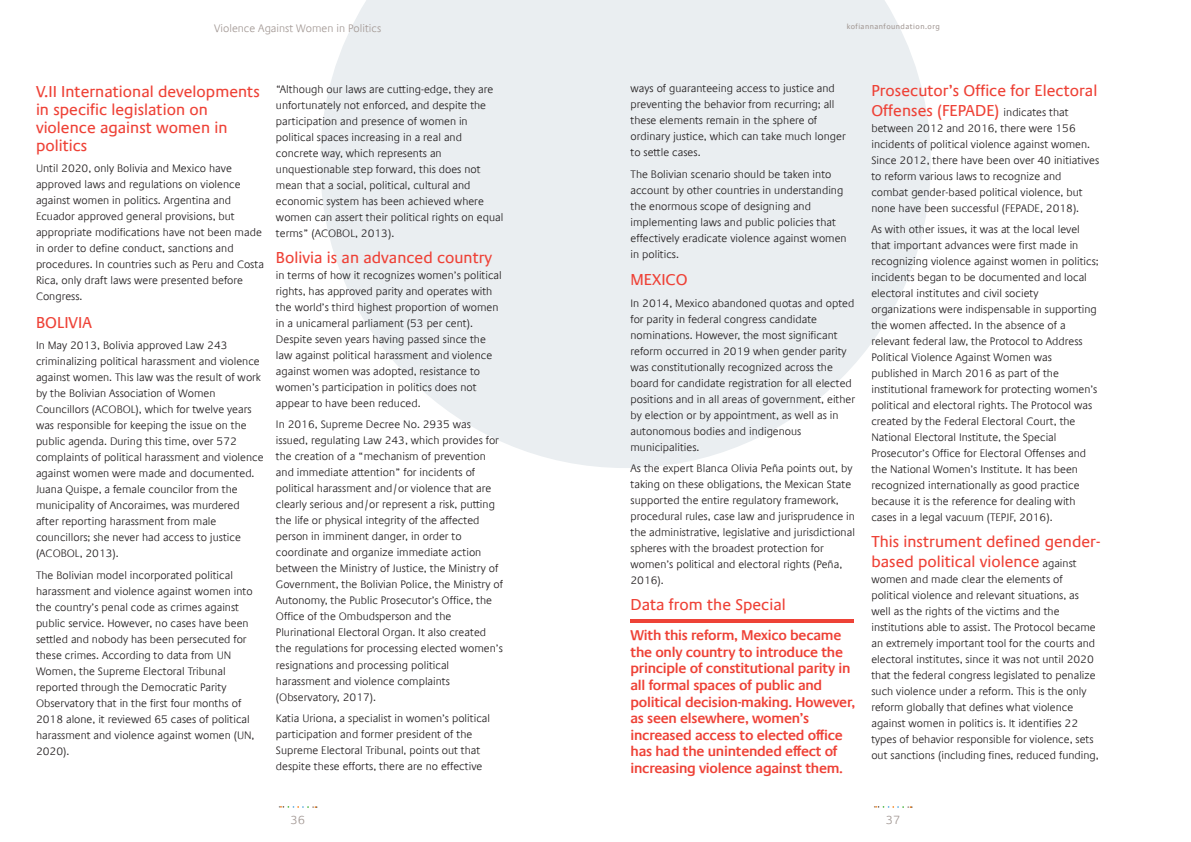
<style>
.page{position:relative;width:1191px;height:842px;background:#fff}
.page>*{position:absolute;margin:0;border:0;box-sizing:border-box;transform-origin:0 0}
.t1{font:16px/18px "Praxis Com";color:#ee4237}
.t2{font:600 14.3px/16.6px "Praxis Com";letter-spacing:-.02em;color:#ee4237}
.t3{font:300 12px "Praxis Com";color:#a49a96}
.t4{font:300 11px/16px "Praxis Com";color:#231f20}
.t5{font:300 11px "Praxis Com";color:#a49a96}
.t6{font:7.5px "Praxis Com";letter-spacing:.06em;color:#a49a96}
.s1{font-weight:300;font-size:11px;color:#231f20}
</style>
<div class="page">
<svg style="left:320px;top:0;width:610px;height:468px;fill:#eaeef1"></svg>
<svg style="left:279px;top:806px;width:38px;height:2px"></svg>
<svg style="left:874px;top:806px;width:38px;height:2px"></svg>
<hr style="left:630px;top:619px;width:224px;height:3px;background:#ee4237">
<p class="t5" style="left:214px;top:21px;width:169px">Violence Against Women in Politics</p>
<h1 class="t1" style="left:36px;top:82px;width:225px">V.II International developments in specific legislation on violence against women in politics</h1>
<p class="t4" style="left:36px;top:161px;width:229px">Until 2020, only Bolivia and Mexico have approved laws and regulations on violence against women in politics. Argentina and Ecuador approved general provisions, but appropriate modifications have not been made in order to define conduct, sanctions and procedures. In countries such as Peru and Costa Rica, only draft laws were presented before Congress.</p>
<h1 class="t1" style="left:36px;top:313px;width:57px">BOLIVIA</h1>
<p class="t4" style="left:36px;top:338px;width:229px">In May 2013, Bolivia approved Law 243 criminalizing political harassment and violence against women. This law was the result of work by the Bolivian Association of Women Councillors (ACOBOL), which for twelve years was responsible for keeping the issue on the public agenda. During this time, over 572 complaints of political harassment and violence against women were made and documented.<br>Juana Quispe, a female councilor from the municipality of Ancoraimes, was murdered after reporting harassment from male councillors; she never had access to justice (ACOBOL, 2013).</p>
<p class="t4" style="left:36px;top:567px;width:220px">The Bolivian model incorporated political harassment and violence against women into the country’s penal code as crimes against public service. However, no cases have been settled and nobody has been persecuted for these crimes. According to data from UN Women, the Supreme Electoral Tribunal reported through the Democratic Parity Observatory that in the first four months of 2018 alone, it reviewed 65 cases of political harassment and violence against women (UN, 2020).</p>
<p class="t4" style="left:276px;top:81px;width:229px">“Although our laws are cutting-edge, they are unfortunately not enforced, and despite the participation and presence of women in political spaces increasing in a real and concrete way, which represents an unquestionable step forward, this does not mean that a social, political, cultural and economic system has been achieved where women can assert their political rights on equal terms” (ACOBOL, 2013).</p>
<h1 class="t1" style="left:276px;top:248px;width:218px">Bolivia is an advanced country</h1>
<p class="t4" style="left:276px;top:267px;width:227px">in terms of how it recognizes women’s political rights, has approved parity and operates with the world’s third highest proportion of women in a unicameral parliament (53 per cent).<br>Despite seven years having passed since the law against political harassment and violence against women was adopted, resistance to women’s participation in politics does not appear to have been reduced.</p>
<p class="t4" style="left:276px;top:417px;width:229px">In 2016, Supreme Decree No. 2935 was issued, regulating Law 243, which provides for the creation of a “mechanism of prevention and immediate attention” for incidents of political harassment and/or violence that are clearly serious and/or represent a risk, putting the life or physical integrity of the affected person in imminent danger, in order to coordinate and organize immediate action between the Ministry of Justice, the Ministry of Government, the Bolivian Police, the Ministry of Autonomy, the Public Prosecutor’s Office, the Office of the Ombudsperson and the Plurinational Electoral Organ. It also created the regulations for processing elected women’s resignations and processing political harassment and violence complaints (Observatory, 2017).</p>
<p class="t4" style="left:276px;top:710px;width:216px">Katia Uriona, a specialist in women’s political participation and former president of the Supreme Electoral Tribunal, points out that despite these efforts, there are no effective</p>
<p class="t6" style="left:846px;top:22px;width:95px">kofiannanfoundation.org</p>
<p class="t4" style="left:630px;top:80px;width:217px">ways of guaranteeing access to justice and preventing the behavior from recurring; all these elements remain in the sphere of ordinary justice, which can take much longer to settle cases.</p>
<p class="t4" style="left:630px;top:166px;width:218px">The Bolivian scenario should be taken into account by other countries in understanding the enormous scope of designing and implementing laws and public policies that effectively eradicate violence against women in politics.</p>
<h1 class="t1" style="left:630px;top:271px;width:59px">MEXICO</h1>
<p class="t4" style="left:630px;top:295px;width:226px">In 2014, Mexico abandoned quotas and opted for parity in federal congress candidate nominations. However, the most significant reform occurred in 2019 when gender parity was constitutionally recognized across the board for candidate registration for all elected positions and in all areas of government, either by election or by appointment, as well as in autonomous bodies and indigenous municipalities.</p>
<p class="t4" style="left:630px;top:461px;width:226px">As the expert Blanca Olivia Peña points out, by taking on these obligations, the Mexican State supported the entire regulatory framework, procedural rules, case law and jurisprudence in the administrative, legislative and jurisdictional spheres with the broadest protection for women’s political and electoral rights (Peña, 2016).</p>
<h1 class="t1" style="left:630px;top:596px;width:157px">Data from the Special</h1>
<p class="t2" style="left:630px;top:627px;width:226px">With this reform, Mexico became the only country to introduce the principle of constitutional parity in all formal spaces of public and political decision-making. However, as seen elsewhere, women’s increased access to elected office has had the unintended effect of increasing violence against them.</p>
<h1 class="t1" style="left:871px;top:80px;width:227px;line-height:20px">Prosecutor’s Office for Electoral<br>Offenses (FEPADE) <span class="s1">indicates that</span></h1>
<p class="t4" style="left:871px;top:120px;width:229px">between 2012 and 2016, there were 156 incidents of political violence against women.<br>Since 2012, there have been over 40 initiatives to reform various laws to recognize and combat gender-based political violence, but none have been successful (FEPADE, 2018).</p>
<p class="t4" style="left:871px;top:222px;width:229px">As with other issues, it was at the local level that important advances were first made in recognizing violence against women in politics; incidents began to be documented and local electoral institutes and civil society organizations were indispensable in supporting the women affected. In the absence of a relevant federal law, the Protocol to Address Political Violence Against Women was published in March 2016 as part of the institutional framework for protecting women’s political and electoral rights. The Protocol was created by the Federal Electoral Court, the National Electoral Institute, the Special Prosecutor’s Office for Electoral Offenses and the National Women’s Institute. It has been recognized internationally as good practice because it is the reference for dealing with cases in a legal vacuum (TEPJF, 2016).</p>
<h1 class="t1" style="left:871px;top:532px;width:230px;line-height:20px">This instrument defined gender&shy;based political violence <span class="s1">against</span></h1>
<p class="t4" style="left:871px;top:571px;width:229px">women and made clear the elements of political violence and relevant situations, as well as the rights of the victims and the institutions able to assist. The Protocol became an extremely important tool for the courts and electoral institutes, since it was not until 2020 that the federal congress legislated to penalize such violence under a reform. This is the only reform globally that defines what violence against women in politics is. It identifies 22 types of behavior responsible for violence, sets out sanctions (including fines, reduced funding,</p>
<p class="t3" style="left:290px;top:813px;width:16px">36</p>
<p class="t3" style="left:886px;top:813px;width:16px">37</p>
</div>
